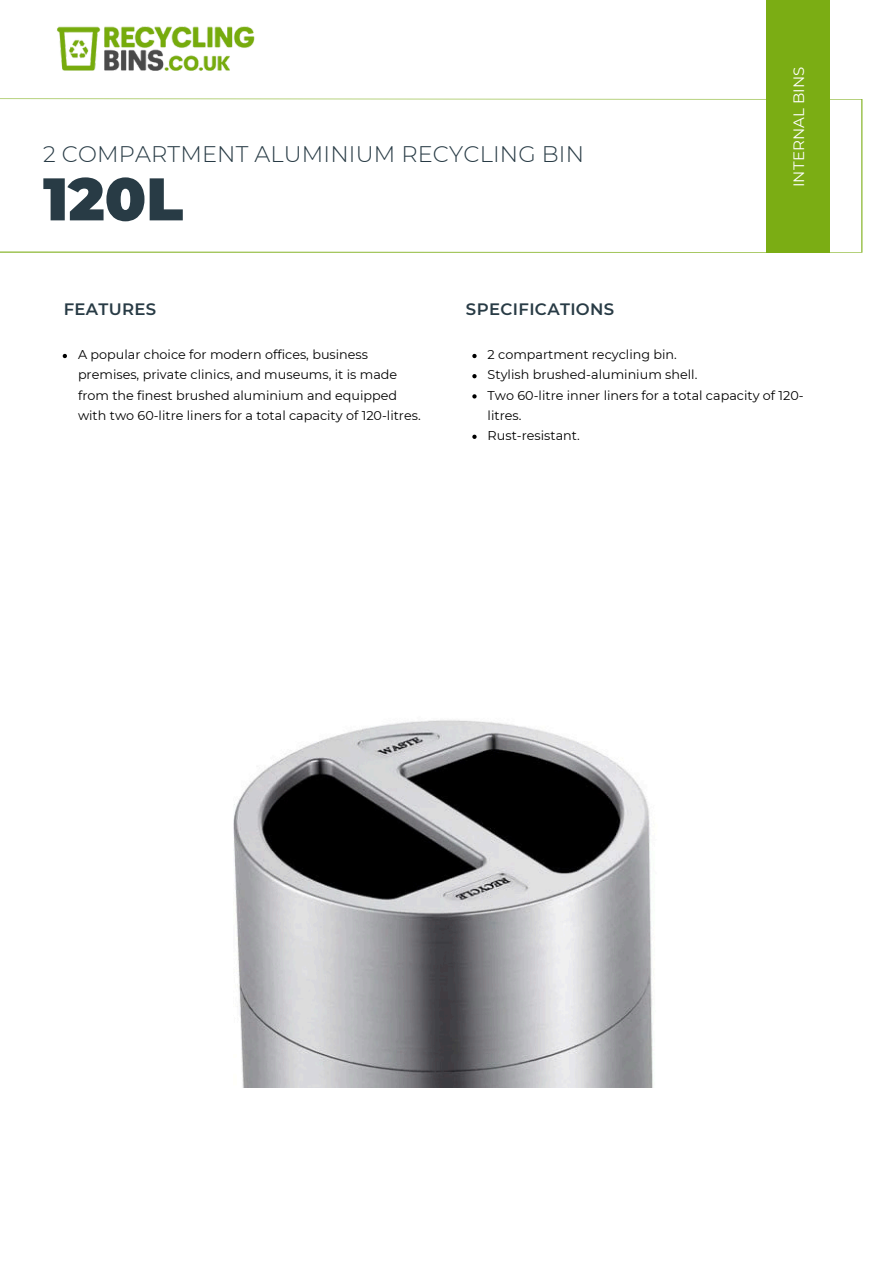
<style>
.page{position:relative;width:894px;height:1264px;background:#fff}
.page>*{position:absolute;margin:0;border:0;box-sizing:border-box;transform-origin:0 0}
.t1{font:900 60px "Montserrat";color:#283b45}
.t2{font:300 22.5px "Montserrat";letter-spacing:.005em;color:#283b45}
.t3{font:600 16.5px "Montserrat";letter-spacing:.02em;color:#283b45}
.t4{font:15px "Montserrat";letter-spacing:.01em;color:#fff}
.t5{font:12.75px/20.2px "Montserrat";color:#000}
</style>
<div class="page">
<svg style="left:0;top:98px;width:862px;height:155px"></svg>
<div style="left:765px;top:0;width:64px;height:252px;background:#7bad14"></div>
<img style="left:57px;top:26px;width:198px;height:45px">
<img style="left:233px;top:720px;width:420px;height:367px">
<svg style="left:63px;top:354px;width:4px;height:4px"></svg>
<svg style="left:472px;top:354px;width:4px;height:4px"></svg>
<svg style="left:472px;top:374px;width:4px;height:4px"></svg>
<svg style="left:472px;top:394px;width:4px;height:4px"></svg>
<svg style="left:472px;top:434px;width:4px;height:5px"></svg>
<p class="t2" style="left:43px;top:140px;width:542px">2 COMPARTMENT ALUMINIUM RECYCLING BIN</p>
<p class="t1" style="left:43px;top:162px;width:142px">120L</p>
<p class="t4" style="left:789px;top:187px;width:124px;rotate:-90deg">WHEELED BINS</p>
<p class="t4" style="left:789px;top:187px;width:122px;rotate:-90deg">INTERNAL BINS</p>
<h4 class="t3" style="left:64px;top:299px;width:94px">FEATURES</h4>
<h4 class="t3" style="left:466px;top:299px;width:150px">SPECIFICATIONS</h4>
<h3 class="t5" style="left:78px;top:344px;width:344px">A popular choice for modern offices, business premises, private clinics, and museums, it is made from the finest brushed aluminium and equipped with two 60-litre liners for a total capacity of 120-litres.</h3>
<h3 class="t5" style="left:487px;top:344px;width:191px">2 compartment recycling bin.</h3>
<p class="t5" style="left:487px;top:365px;width:211px">Stylish brushed-aluminium shell.</p>
<p class="t5" style="left:487px;top:385px;width:317px">Two 60-litre inner liners for a total capacity of 120- litres.</p>
<p class="t5" style="left:487px;top:425px;width:94px">Rust-resistant.</p>
</div>
